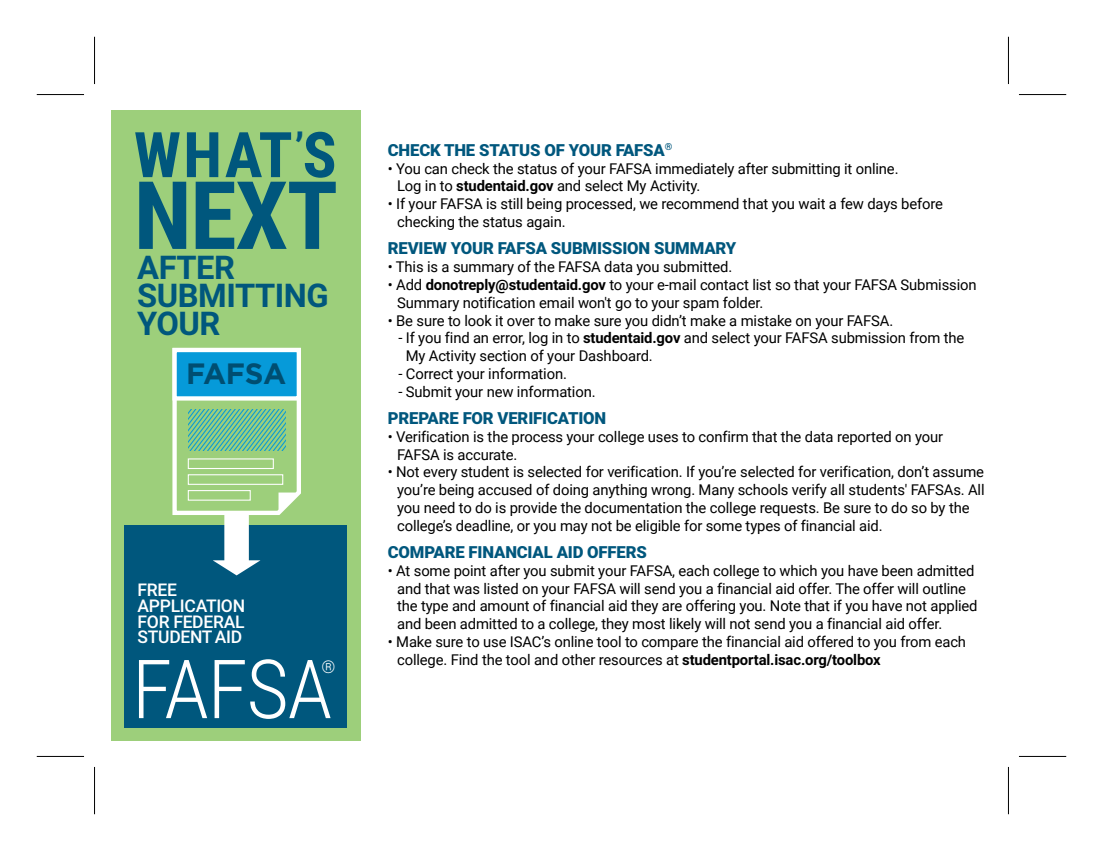
<style>
.page{position:relative;width:1103px;height:851px;background:#fff}
.page>*{position:absolute;margin:0;border:0;box-sizing:border-box;transform-origin:0 0}
.t1{font:700 94.5px "Roboto Condensed";color:#00577d}
.t2{font:300 81.73px "Roboto Condensed";letter-spacing:-.015em;color:#fff}
.t3{font:700 63px "Roboto Condensed";color:#00577d}
.t4{font:700 32.73px/28px "Roboto";letter-spacing:-.015em;color:#00577d}
.t5{font:700 29.4px "Gotham";letter-spacing:-.015em;color:#004e71}
.t6{font:500 17.5px/15.8px "Roboto";letter-spacing:-.015em;color:#fff}
.t7{font:300 17.5px "Roboto Condensed";color:#fff}
.t8{font:900 16.62px "Roboto";letter-spacing:-.01em;color:#00577d}
.t9{font:14.88px/17.8px "Roboto";letter-spacing:-.01em;color:#000}
.s1{font-weight:700}
</style>
<div class="page">
<div style="left:111px;top:111px;width:250px;height:630px;background:#9dcf7b"></div>
<div style="left:125px;top:525px;width:222px;height:202px;background:#00577d"></div>
<div style="left:224px;top:513px;width:25px;height:51px;background:#fff"></div>
<svg style="left:213px;top:560px;width:47px;height:15px"></svg>
<svg style="left:172px;top:347px;width:129px;height:172px"></svg>
<div style="left:188px;top:458px;width:86px;height:11px;border:1px solid #fff"></div>
<div style="left:188px;top:474px;width:95px;height:11px;border:1px solid #fff"></div>
<div style="left:188px;top:490px;width:63px;height:10px;border:1px solid #fff"></div>
<hr style="left:37px;top:94px;width:47px;height:1px;background:#000">
<hr style="left:1018px;top:94px;width:48px;height:1px;background:#000">
<hr style="left:37px;top:756px;width:47px;height:1px;background:#000">
<hr style="left:1018px;top:756px;width:48px;height:1px;background:#000">
<hr style="left:94px;top:37px;width:1px;height:47px;background:#000">
<hr style="left:94px;top:766px;width:1px;height:48px;background:#000">
<hr style="left:1008px;top:37px;width:1px;height:47px;background:#000">
<hr style="left:1008px;top:766px;width:1px;height:48px;background:#000">
<h3 class="t3" style="left:134px;top:111px;width:204px">WHAT<sup>’</sup>S</h3>
<h1 class="t1" style="left:134px;top:149px;width:206px">NEXT</h1>
<h3 class="t4" style="left:137px;top:252px;width:193px">AFTER<br>SUBMITTING<br>YOUR</h3>
<h3 class="t5" style="left:186px;top:354px;width:102px">FAFSA</h3>
<p class="t6" style="left:138px;top:581px;width:109px">FREE<br>APPLICATION<br>FOR FEDERAL<br>STUDENT AID</p>
<h2 class="t2" style="left:132px;top:631px;width:202px">FAFSA</h2>
<p class="t7" style="left:321px;top:654px;width:16px">®</p>
<p class="t8" style="left:388px;top:138px;width:286px">CHECK THE STATUS OF YOUR FAFSA<sup>®</sup></p>
<p class="t9" style="left:397px;top:159px;width:503px;text-indent:-9px">• You can check the status of your FAFSA immediately after submitting it online.<br>Log in to <span class="s1">studentaid.gov</span> and select My Activity.</p>
<p class="t9" style="left:397px;top:194px;width:547px;text-indent:-9px">• If your FAFSA is still being processed, we recommend that you wait a few days before checking the status again.</p>
<p class="t8" style="left:388px;top:237px;width:350px">REVIEW YOUR FAFSA SUBMISSION SUMMARY</p>
<p class="t9" style="left:388px;top:257px;width:346px">• This is a summary of the FAFSA data you submitted.</p>
<p class="t9" style="left:397px;top:275px;width:581px;text-indent:-9px">• Add <span class="s1">donotreply@studentaid.gov</span> to your e-mail contact list so that your FAFSA Submission<br>Summary notification email won't go to your spam folder.</p>
<p class="t9" style="left:388px;top:311px;width:507px">• Be sure to look it over to make sure you didn’t make a mistake on your FAFSA.</p>
<p class="t9" style="left:405px;top:328px;width:560px;text-indent:-7px">- If you find an error, log in to <span class="s1">studentaid.gov</span> and select your FAFSA submission from the<br>My Activity section of your Dashboard.</p>
<p class="t9" style="left:398px;top:364px;width:170px">- Correct your information.</p>
<p class="t9" style="left:398px;top:382px;width:199px">- Submit your new information.</p>
<p class="t8" style="left:388px;top:406px;width:220px">PREPARE FOR VERIFICATION</p>
<p class="t9" style="left:397px;top:427px;width:547px;text-indent:-9px">• Verification is the process your college uses to confirm that the data reported on your<br>FAFSA is accurate.</p>
<p class="t9" style="left:397px;top:462px;width:589px;text-indent:-9px">• Not every student is selected for verification. If you’re selected for verification, don’t assume you’re being accused of doing anything wrong. Many schools verify all students' FAFSAs. All you need to do is provide the documentation the college requests. Be sure to do so by the college’s deadline, or you may not be eligible for some types of financial aid.</p>
<p class="t8" style="left:388px;top:540px;width:260px">COMPARE FINANCIAL AID OFFERS</p>
<p class="t9" style="left:397px;top:561px;width:582px;text-indent:-9px">• At some point after you submit your FAFSA, each college to which you have been admitted and that was listed on your FAFSA will send you a financial aid offer. The offer will outline the type and amount of financial aid they are offering you. Note that if you have not applied and been admitted to a college, they most likely will not send you a financial aid offer.</p>
<p class="t9" style="left:397px;top:632px;width:570px;text-indent:-9px">• Make sure to use ISAC’s online tool to compare the financial aid offered to you from each college. Find the tool and other resources at <span class="s1">studentportal.isac.org/toolbox</span></p>
</div>
